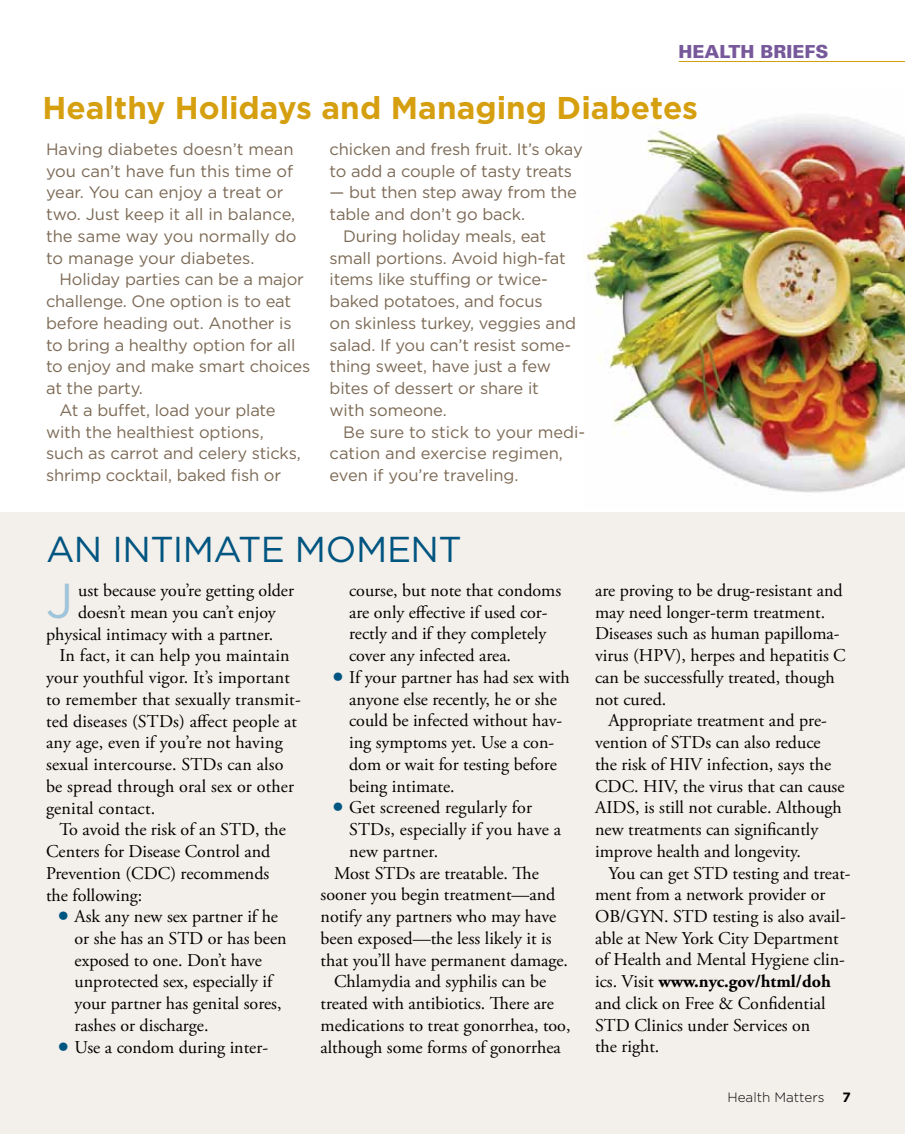
<style>
.page{position:relative;width:905px;height:1134px;background:#fff}
.page>*{position:absolute;margin:0;border:0;box-sizing:border-box;transform-origin:0 0}
.t1{font:49.05px "Gotham";color:#a0c4da}
.t2{font:36px "Gotham";color:#005581}
.t3{font:700 31.5px "Gotham";color:#d59f10}
.t4{font:18px/21.8px "Adobe Garamond Pro";color:#000}
.t5{font:900 18px "Univers LT";color:#77599b}
.t6{font:16.5px/21.8px "Gotham";letter-spacing:-.01em;color:#7c6a55}
.t7{font:300 13.5px "Gotham";color:#000}
.t8{font:700 13.5px "Gotham";color:#000}
.s1{font-weight:700}
</style>
<div class="page">
<img style="left:583px;top:117px;width:321px;height:376px">
<div style="left:0;top:512px;width:904px;height:622px;background:#f3efea"></div>
<hr style="left:678px;top:61px;width:226px;height:1px;background:#d59f10">
<p class="t5" style="left:678px;top:40px;width:150px">HEALTH BRIEFS</p>
<h3 class="t3" style="left:42px;top:87px;width:657px">Healthy Holidays and Managing Diabetes</h3>
<p class="t6" style="left:46px;top:138px;width:252px">Having diabetes doesn’t mean you can’t have fun this time of year. You can enjoy a treat or two. Just keep it all in balance, the same way you normally do to manage your diabetes.</p>
<p class="t6" style="left:60px;top:268px;width:246px">Holiday parties can be a major</p>
<p class="t6" style="left:46px;top:290px;width:247px">challenge. One option is to eat</p>
<p class="t6" style="left:46px;top:312px;width:247px">before heading out. Another is</p>
<p class="t6" style="left:46px;top:334px;width:251px">to bring a healthy option for all</p>
<p class="t6" style="left:46px;top:355px;width:266px">to enjoy and make smart choices</p>
<p class="t6" style="left:46px;top:377px;width:98px">at the party.</p>
<p class="t6" style="left:60px;top:399px;width:218px">At a buffet, load your plate</p>
<p class="t6" style="left:46px;top:421px;width:219px">with the healthiest options,</p>
<p class="t6" style="left:46px;top:442px;width:256px">such as carrot and celery sticks,</p>
<p class="t6" style="left:46px;top:464px;width:236px">shrimp cocktail, baked fish or</p>
<p class="t6" style="left:329px;top:138px;width:255px">chicken and fresh fruit. It’s okay to add a couple of tasty treats</p>
<p class="t6" style="left:329px;top:181px;width:249px">— but then step away from the</p>
<p class="t6" style="left:329px;top:203px;width:197px">table and don’t go back.</p>
<p class="t6" style="left:343px;top:225px;width:205px">During holiday meals, eat</p>
<p class="t6" style="left:329px;top:247px;width:238px">small portions. Avoid high-fat</p>
<p class="t6" style="left:329px;top:268px;width:220px">items like stuffing or twice-</p>
<p class="t6" style="left:329px;top:290px;width:214px">baked potatoes, and focus</p>
<p class="t6" style="left:329px;top:312px;width:248px">on skinless turkey, veggies and</p>
<p class="t6" style="left:329px;top:334px;width:243px">salad. If you can’t resist some-</p>
<p class="t6" style="left:329px;top:355px;width:223px">thing sweet, have just a few</p>
<p class="t6" style="left:329px;top:377px;width:211px">bites of dessert or share it</p>
<p class="t6" style="left:329px;top:399px;width:119px">with someone.</p>
<p class="t6" style="left:343px;top:421px;width:244px">Be sure to stick to your medi-</p>
<p class="t6" style="left:329px;top:442px;width:235px">cation and exercise regimen,</p>
<p class="t6" style="left:329px;top:464px;width:190px">even if you’re traveling.</p>
<h2 class="t2" style="left:46px;top:526px;width:100px">An Intimate</h2>
<h2 class="t2" style="left:295px;top:526px;width:59px">Moment</h2>
<h1 class="t1" style="left:46px;top:569px;width:29px">J</h1>
<p class="t4" style="left:78px;top:580px;width:217px">ust because you’re getting older</p>
<p class="t4" style="left:78px;top:602px;width:199px">doesn’t mean you can’t enjoy</p>
<p class="t4" style="left:46px;top:624px;width:228px">physical intimacy with a partner.</p>
<p class="t4" style="left:60px;top:645px;width:231px">In fact, it can help you maintain</p>
<p class="t4" style="left:46px;top:667px;width:245px">your youthful vigor. It’s important</p>
<p class="t4" style="left:46px;top:689px;width:256px">to remember that sexually transmit-</p>
<p class="t4" style="left:46px;top:711px;width:252px">ted diseases (STDs) affect people at</p>
<p class="t4" style="left:46px;top:732px;width:238px">any age, even if you’re not having</p>
<p class="t4" style="left:46px;top:754px;width:239px">sexual intercourse. STDs can also</p>
<p class="t4" style="left:46px;top:776px;width:250px">be spread through oral sex or other</p>
<p class="t4" style="left:46px;top:798px;width:111px">genital contact.</p>
<p class="t4" style="left:60px;top:819px;width:228px">To avoid the risk of an STD, the</p>
<p class="t4" style="left:46px;top:841px;width:226px">Centers for Disease Control and</p>
<p class="t4" style="left:46px;top:863px;width:225px">Prevention (CDC) recommends</p>
<p class="t4" style="left:46px;top:885px;width:98px">the following:</p>
<p class="t4" style="left:75px;top:906px;width:205px">Ask any new sex partner if he</p>
<p class="t4" style="left:75px;top:928px;width:214px">or she has an STD or has been</p>
<p class="t4" style="left:75px;top:950px;width:189px">exposed to one. Don’t have</p>
<p class="t4" style="left:75px;top:972px;width:199px">unprotected sex, especially if</p>
<p class="t4" style="left:75px;top:993px;width:208px">your partner has genital sores,</p>
<p class="t4" style="left:75px;top:1015px;width:135px">rashes or discharge.</p>
<p class="t4" style="left:75px;top:1037px;width:195px">Use a condom during inter-</p>
<p class="t4" style="left:349px;top:580px;width:214px">course, but note that condoms</p>
<p class="t4" style="left:349px;top:602px;width:200px">are only effective if used cor-</p>
<p class="t4" style="left:349px;top:624px;width:199px">rectly and if they completely</p>
<p class="t4" style="left:349px;top:645px;width:163px">cover any infected area.</p>
<p class="t4" style="left:349px;top:667px;width:222px">If your partner has had sex with</p>
<p class="t4" style="left:349px;top:689px;width:209px">anyone else recently, he or she</p>
<p class="t4" style="left:349px;top:710px;width:215px">could be infected without hav-</p>
<p class="t4" style="left:349px;top:732px;width:207px">ing symptoms yet. Use a con-</p>
<p class="t4" style="left:349px;top:754px;width:209px">dom or wait for testing before</p>
<p class="t4" style="left:349px;top:776px;width:107px">being intimate.</p>
<p class="t4" style="left:349px;top:797px;width:184px">Get screened regularly for</p>
<p class="t4" style="left:349px;top:819px;width:214px">STDs, especially if you have a</p>
<p class="t4" style="left:349px;top:841px;width:91px">new partner.</p>
<p class="t4" style="left:334px;top:863px;width:206px">Most STDs are treatable. The</p>
<p class="t4" style="left:320px;top:884px;width:236px">sooner you begin treatment—and</p>
<p class="t4" style="left:320px;top:906px;width:237px">notify any partners who may have</p>
<p class="t4" style="left:320px;top:928px;width:233px">been exposed—the less likely it is</p>
<p class="t4" style="left:320px;top:950px;width:249px">that you’ll have permanent damage.</p>
<p class="t4" style="left:334px;top:971px;width:214px">Chlamydia and syphilis can be</p>
<p class="t4" style="left:320px;top:993px;width:235px">treated with antibiotics. There are</p>
<p class="t4" style="left:320px;top:1015px;width:251px">medications to treat gonorrhea, too,</p>
<p class="t4" style="left:320px;top:1037px;width:242px">although some forms of gonorrhea</p>
<p class="t4" style="left:595px;top:580px;width:252px">are proving to be drug-resistant and may need longer-term treatment.<br>Diseases such as human papilloma&shy;virus (HPV), herpes and hepatitis C can be successfully treated, though not cured.</p>
<p class="t4" style="left:595px;top:710px;width:251px;text-indent:14px">Appropriate treatment and pre&shy;vention of STDs can also reduce the risk of HIV infection, says the CDC. HIV, the virus that can cause AIDS, is still not curable. Although new treatments can significantly improve health and longevity.</p>
<p class="t4" style="left:595px;top:863px;width:257px;text-indent:14px">You can get STD testing and treat&shy;ment from a network provider or<br>OB/GYN. STD testing is also avail&shy;able at New York City Department of Health and Mental Hygiene clin&shy;ics. Visit <span class="s1">www.nyc.gov/html/doh </span>and click on Free &amp; Confidential<br>STD Clinics under Services on<br>the right.</p>
<p class="t7" style="left:727px;top:1089px;width:98px">Health Matters</p>
<p class="t8" style="left:842px;top:1088px;width:10px">7</p>
</div>
